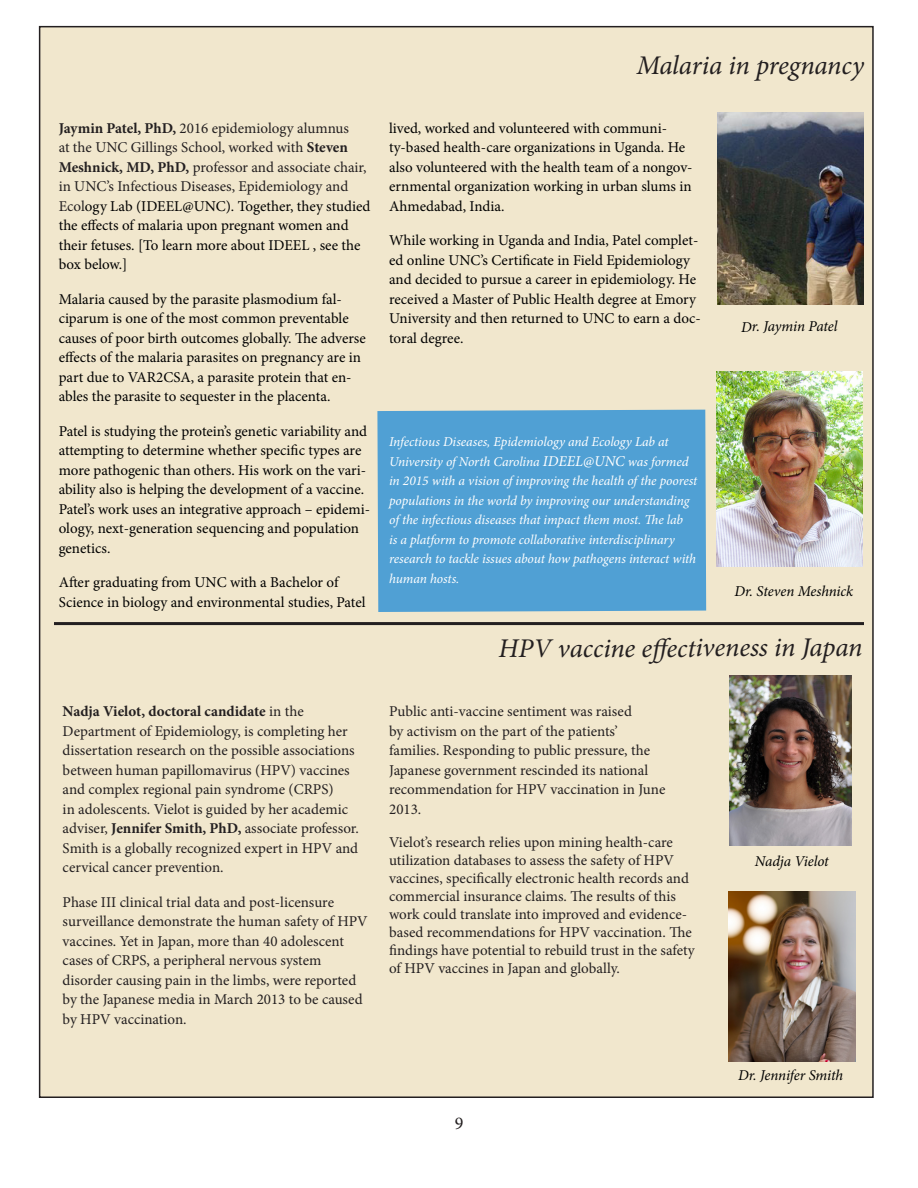
<style>
.page{position:relative;width:918px;height:1188px;background:#fff}
.page>*{position:absolute;margin:0;border:0;box-sizing:border-box;transform-origin:0 0}
.Heading_2{font:italic 27px "Minion Pro";letter-spacing:-.01em;color:#231f20}
.t1{font:18px "Minion Pro";color:#231f20}
.EpiNewsletter_body{font:15px/19.5px "Minion Pro";color:#000}
.t2{font:15px/19.5px "Minion Pro";color:#231f20}
.EpiNewsletter_body-2{font:italic 15px "Minion Pro";letter-spacing:-.015em;color:#000}
.EpiNewsletter_body-3{font:italic 13.5px/19.5px "Minion Pro";letter-spacing:-.01em;color:#fff}
.s1{font-weight:700;color:#231f20}
.s2{color:#231f20}
.s3{font-weight:700}
.s4{font-size:15px}
</style>
<div class="page">
<div style="left:40px;top:27px;width:833px;height:1070px;background:#f1e7cd"></div>
<img style="left:716px;top:371px;width:146px;height:196px">
<img style="left:717px;top:112px;width:146px;height:192px">
<img style="left:729px;top:675px;width:122px;height:171px">
<hr style="left:54px;top:622px;width:810px;height:3px;background:#231f20">
<img style="left:729px;top:892px;width:127px;height:170px">
<div style="left:377px;top:410px;width:329px;height:202px;background:#50a0d4"></div>
<p class="EpiNewsletter_body" style="left:59px;top:118px;width:313px"><span class="s1">Jaymin Patel, PhD,</span> <span class="s2">2016 epidemiology alumnus<br>at the UNC Gillings School, worked with</span> <span class="s1">Steven Meshnick, MD, PhD,</span> <span class="s2">professor and associate chair, in UNC’s Infectious Diseases, Epidemiology and Ecol</span>ogy Lab (IDEEL@UNC). Together, they studied the effects of malaria upon pregnant women and their fetuses. [To learn more about IDEEL , see the box below.]</p>
<p class="EpiNewsletter_body" style="left:59px;top:289px;width:309px">Malaria caused by the parasite plasmodium fal&shy;ciparum is one of the most common preventable causes of poor birth outcomes globally. The adverse effects of the malaria parasites on pregnancy are in part due to VAR2CSA, a parasite protein that en&shy;ables the parasite to sequester in the placenta.</p>
<p class="EpiNewsletter_body" style="left:59px;top:421px;width:313px">Patel is studying the protein’s genetic variability and attempting to determine whether specific types are more pathogenic than others. His work on the vari&shy;ability also is helping the development of a vaccine.<br>Patel’s work uses an integrative approach – epidemi&shy;ology, next-generation sequencing and population genetics.</p>
<p class="EpiNewsletter_body" style="left:59px;top:573px;width:308px">After graduating from UNC with a Bachelor of<br>Science in biology and environmental studies, Patel</p>
<p class="t2" style="left:63px;top:702px;width:298px"><span class="s3">Nadja Vielot, doctoral candidate</span> in the Department of Epidemiology, is completing her dissertation research on the possible associations between human papillomavirus (HPV) vaccines and complex regional pain syndrome (CRPS)<br>in adolescents. Vielot is guided by her academic adviser, <span class="s3">Jennifer Smith, PhD,</span> associate professor.<br>Smith is a globally recognized expert in HPV and cervical cancer prevention.</p>
<p class="t2" style="left:63px;top:892px;width:307px">Phase III clinical trial data and post-licensure surveillance demonstrate the human safety of HPV vaccines. Yet in Japan, more than 40 adolescent cases of CRPS, a peripheral nervous system disorder causing pain in the limbs, were reported by the Japanese media in March 2013 to be caused by HPV vaccination.</p>
<p class="Heading_2" style="left:636px;top:47px;width:229px">Malaria in pregnancy</p>
<p class="EpiNewsletter_body" style="left:389px;top:118px;width:305px">lived, worked and volunteered with communi&shy;ty-based health-care organizations in Uganda. He also volunteered with the health team of a nongov&shy;ernmental organization working in urban slums in Ahmedabad, India.</p>
<p class="EpiNewsletter_body" style="left:389px;top:231px;width:313px">While working in Uganda and India, Patel complet&shy;ed online UNC’s Certificate in Field Epidemiology and decided to pursue a career in epidemiology. He received a Master of Public Health degree at Emory University and then returned to UNC to earn a doc&shy;toral degree.</p>
<p class="EpiNewsletter_body-2" style="left:741px;top:316px;width:98px">Dr. Jaymin Patel</p>
<p class="EpiNewsletter_body-3" style="left:389px;top:432px;width:310px">Infectious Diseases, Epidemiology and Ecology Lab at University of North Carolina <span class="s4">IDEEL@UNC</span> was formed in 2015 with a vision of improving the health of the poorest populations in the world by improving our understanding of the infectious diseases that impact them most. The lab<br>is a platform to promote collaborative interdisciplinary research to tackle issues about how pathogens interact with human hosts.</p>
<p class="EpiNewsletter_body-2" style="left:734px;top:581px;width:120px">Dr. Steven Meshnick</p>
<p class="Heading_2" style="left:499px;top:629px;width:366px">HPV vaccine effectiveness in Japan</p>
<p class="t2" style="left:389px;top:702px;width:278px">Public anti-vaccine sentiment was raised<br>by activism on the part of the patients’ families. Responding to public pressure, the Japanese government rescinded its national recommendation for HPV vaccination in June 2013.</p>
<p class="t2" style="left:389px;top:833px;width:307px;line-height:18px">Vielot’s research relies upon mining health-care utilization databases to assess the safety of HPV vaccines, specifically electronic health records and commercial insurance claims. The results of this work could translate into improved and evidence&shy;based recommendations for HPV vaccination. The findings have potential to rebuild trust in the safety of HPV vaccines in Japan and globally.</p>
<p class="t1" style="left:455px;top:1111px;width:10px">9</p>
<p class="EpiNewsletter_body-2" style="left:755px;top:851px;width:75px">Nadja Vielot</p>
<p class="EpiNewsletter_body-2" style="left:738px;top:1065px;width:107px">Dr. Jennifer Smith</p>
</div>
